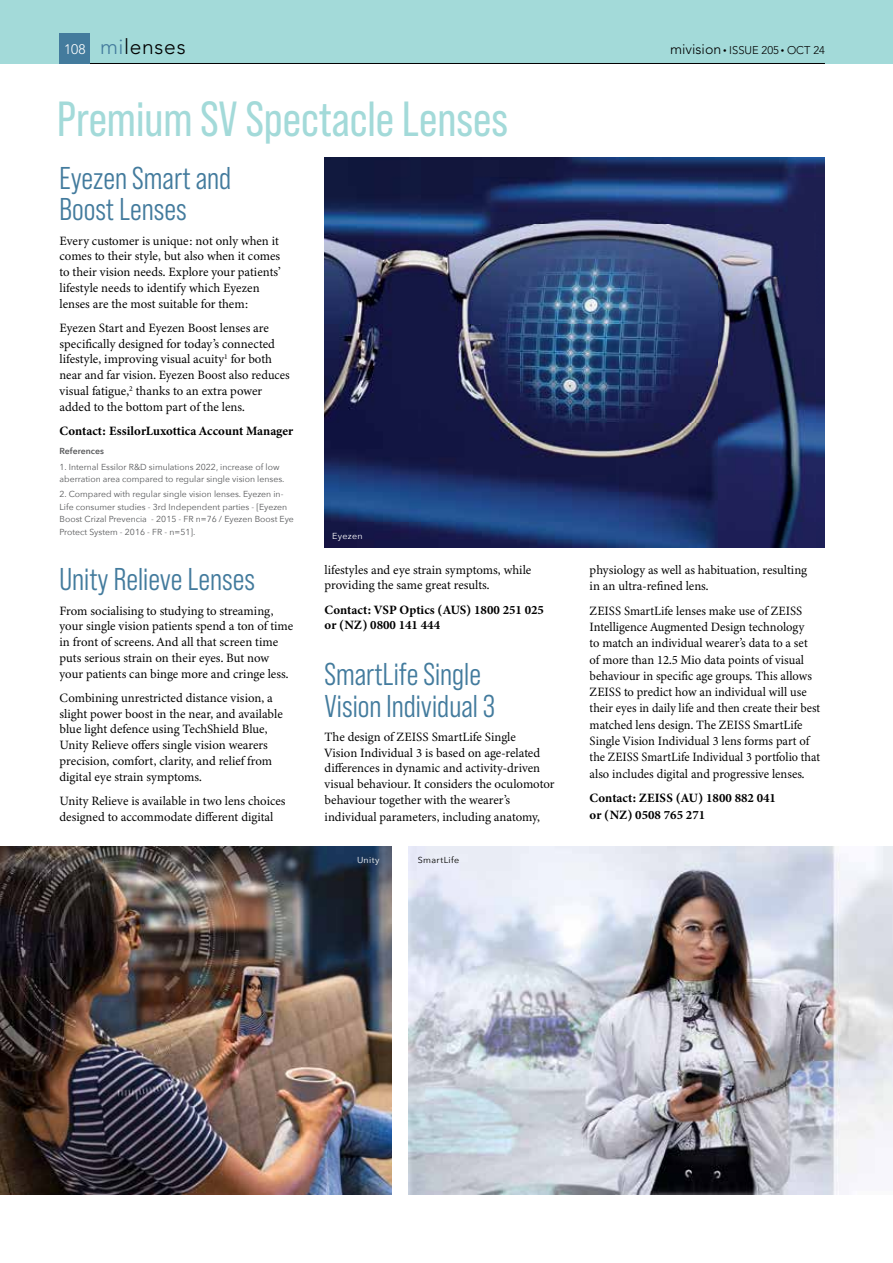
<style>
.page{position:relative;width:893px;height:1263px;background:#fff}
.page>*{position:absolute;margin:0;border:0;box-sizing:border-box;transform-origin:0 0}
.t1{font:49.2px "Bebas Neue Pro";color:#a3dad9}
.t2{font:31.5px/31.5px "Bebas Neue Pro Middle";color:#437b9d}
.t3{font:300 21px "Avenir LT Std";letter-spacing:.035em;color:#000}
.t4{font:12.75px/15.8px "Minion 3";color:#000}
.t5{font:700 12.75px/15.8px "Minion 3";color:#000}
.t6{font:300 11.1px "Avenir LT Std";color:#000}
.t7{font:8.7px/12.3px "Avenir Next";color:#58595b}
.t8{font:8.7px "Avenir Next";letter-spacing:.03em;color:#fff}
.t9{font:600 8.7px "Avenir Next";color:#58595b}
.t10{font:8.7px "Avenir Next";letter-spacing:.035em;color:#000}
.s1{font-size:13.8px;color:#fff}
.s2{color:#437b9d}
.s3{font-size:14.1px}
.s4{font-size:7.05px}
</style>
<div class="page">
<div style="left:0;top:0;width:893px;height:64px;background:#a3dad9"></div>
<hr style="left:60px;top:63px;width:765px;height:1px;background:#000">
<div style="left:60px;top:33px;width:30px;height:31px;background:#437b9d"></div>
<img style="left:325px;top:157px;width:500px;height:390px">
<img style="left:0;top:847px;width:392px;height:348px">
<img style="left:408px;top:847px;width:485px;height:348px">
<h3 class="t3" style="left:64px;top:34px;width:123px"><span class="s1">108</span> <span class="s2">mi</span>lenses</h3>
<p class="t6" style="left:670px;top:44px;width:156px"><span class="s3">mivision</span> <span class="s4">•</span> ISSUE 205 <span class="s4">•</span> OCT 24</p>
<h1 class="t1" style="left:57px;top:91px;width:452px">Premium SV Spectacle Lenses</h1>
<h2 class="t2" style="left:60px;top:162px;width:173px">Eyezen Smart and<br>Boost Lenses</h2>
<p class="t4" style="left:60px;top:233px;width:223px">Every customer is unique: not only when it comes to their style, but also when it comes to their vision needs. Explore your patients’ lifestyle needs to identify which Eyezen lenses are the most suitable for them:</p>
<p class="t4" style="left:60px;top:320px;width:232px">Eyezen Start and Eyezen Boost lenses are specifically designed for today’s connected lifestyle, improving visual acuity<sup>1</sup> for both near and far vision. Eyezen Boost also reduces visual fatigue,<sup>2</sup> thanks to an extra power added to the bottom part of the lens.</p>
<p class="t5" style="left:60px;top:423px;width:235px">Contact: EssilorLuxottica Account Manager</p>
<p class="t9" style="left:60px;top:444px;width:46px">References</p>
<p class="t7" style="left:60px;top:460px;width:226px">1. Internal Essilor R&amp;D simulations 2022, increase of low aberration area compared to regular single vision lenses.</p>
<p class="t7" style="left:60px;top:488px;width:236px">2. Compared with regular single vision lenses. Eyezen in-Life consumer studies - 3rd Independent parties - [Eyezen Boost Crizal Prevencia - 2015 - FR n=76 / Eyezen Boost Eye Protect System - 2016 - FR - n=51].</p>
<h2 class="t2" style="left:60px;top:564px;width:197px">Unity Relieve Lenses</h2>
<p class="t4" style="left:60px;top:602px;width:235px">From socialising to studying to streaming, your single vision patients spend a ton of time in front of screens. And all that screen time puts serious strain on their eyes. But now your patients can binge more and cringe less.</p>
<p class="t4" style="left:60px;top:690px;width:225px">Combining unrestricted distance vision, a slight power boost in the near, and available blue light defence using TechShield Blue, Unity Relieve offers single vision wearers precision, comfort, clarity, and relief from digital eye strain symptoms.</p>
<p class="t4" style="left:60px;top:793px;width:228px">Unity Relieve is available in two lens choices designed to accommodate different digital</p>
<p class="t8" style="left:332px;top:528px;width:32px">Eyezen</p>
<p class="t4" style="left:325px;top:561px;width:208px">lifestyles and eye strain symptoms, while providing the same great results.</p>
<p class="t5" style="left:325px;top:601px;width:221px">Contact: VSP Optics (AUS) 1800 251 025 or (NZ) 0800 141 444</p>
<h2 class="t2" style="left:325px;top:658px;width:172px">SmartLife Single<br>Vision Individual 3</h2>
<p class="t4" style="left:325px;top:729px;width:231px">The design of ZEISS SmartLife Single<br>Vision Individual 3 is based on age-related differences in dynamic and activity-driven visual behaviour. It considers the oculomotor behaviour together with the wearer’s individual parameters, including anatomy,</p>
<p class="t8" style="left:357px;top:852px;width:24px">Unity</p>
<p class="t10" style="left:418px;top:852px;width:43px">SmartLife</p>
<p class="t4" style="left:590px;top:561px;width:219px;line-height:16.4px">physiology as well as habituation, resulting in an ultra-refined lens.</p>
<p class="t4" style="left:590px;top:602px;width:232px;line-height:16.4px">ZEISS SmartLife lenses make use of ZEISS Intelligence Augmented Design technology<br>to match an individual wearer’s data to a set of more than 12.5 Mio data points of visual behaviour in specific age groups. This allows ZEISS to predict how an individual will use their eyes in daily life and then create their best matched lens design. The ZEISS SmartLife Single Vision Individual 3 lens forms part of the ZEISS SmartLife Individual 3 portfolio that also includes digital and progressive lenses.</p>
<p class="t5" style="left:590px;top:790px;width:188px;line-height:16.4px">Contact: ZEISS (AU) 1800 882 041 or (NZ) 0508 765 271</p>
</div>
